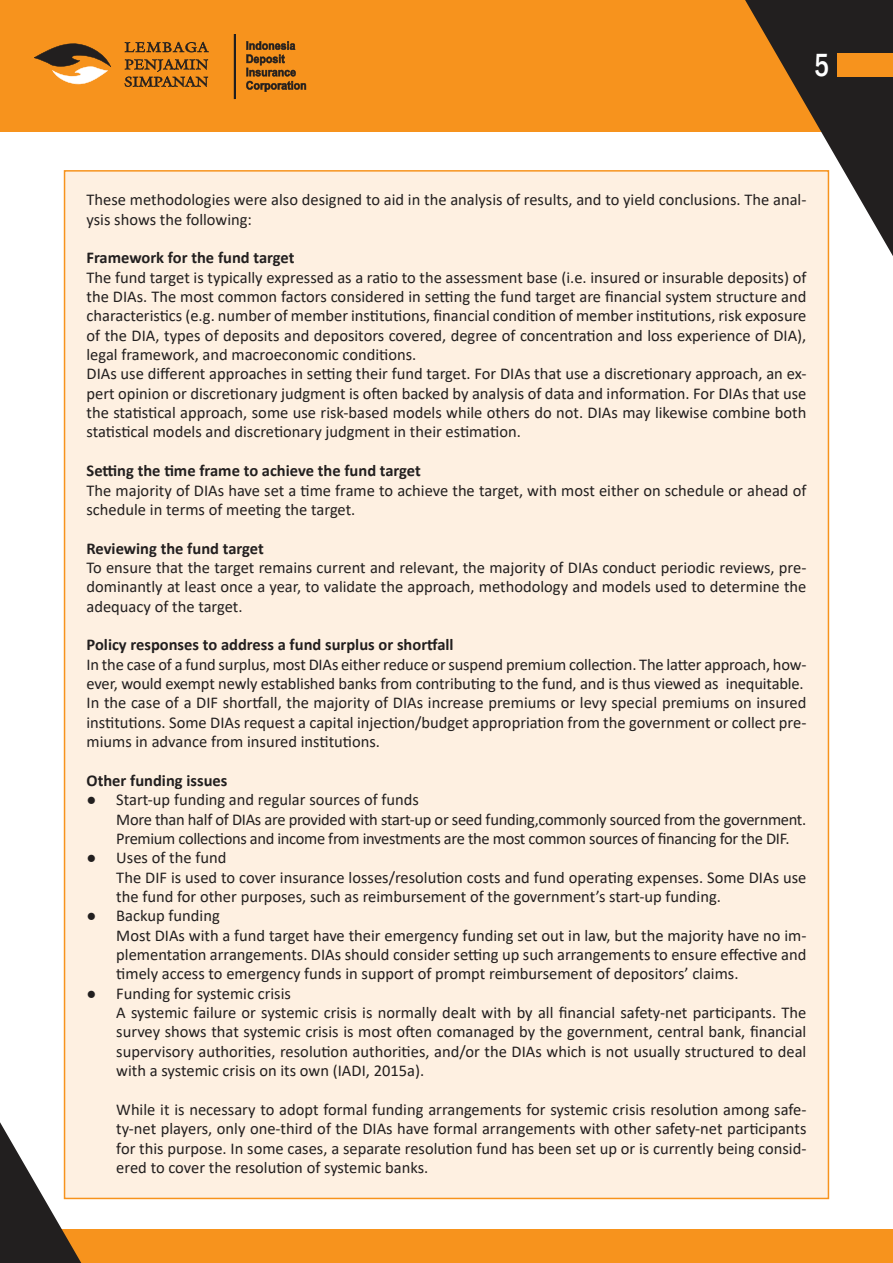
<style>
.page{position:relative;width:893px;height:1263px;background:#fff}
.page>*{position:absolute;margin:0;border:0;box-sizing:border-box;transform-origin:0 0}
.t1{font:500 condensed 33px "Franklin Gothic";color:#fff;scale:.9 1}
.t2{font:16.5px/19.4px "Calibri";color:#221f1f}
.t3{font:16.5px/19.4px "Calibri";letter-spacing:-.02em;color:#221f1f}
.t4{font:700 16.5px "Calibri";color:#221f1f}
</style>
<div class="page">
<div style="left:0;top:0;width:893px;height:132px;background:#f7931d"></div>
<svg style="left:124px;top:42px;width:85px;height:45px"></svg>
<svg style="left:234px;top:34px;width:2px;height:65px"></svg>
<svg style="left:246px;top:41px;width:60px;height:51px"></svg>
<svg style="left:34px;top:43px;width:77px;height:42px"></svg>
<svg style="left:745px;top:0;width:148px;height:293px;fill:#221f1f"></svg>
<div style="left:838px;top:53px;width:55px;height:23px;background:#f7931d"></div>
<div style="left:0;top:1229px;width:893px;height:34px;background:#f7931d"></div>
<svg style="left:0;top:1085px;width:94px;height:178px"></svg>
<div style="left:65px;top:171px;width:763px;height:1027px;background:#fef0e1"></div>
<h1 class="t1" style="left:814px;top:46px;width:18px">5</h1>
<p class="t2" style="left:87px;top:190px;width:721px">These methodologies were also designed to aid in the analysis of results, and to yield conclusions. The anal&shy;ysis shows the following:</p>
<p class="t4" style="left:87px;top:252px;width:209px">Framework for the fund target</p>
<p class="t2" style="left:87px;top:267px;width:721px">The fund target is typically expressed as a ra琀椀o to the assessment base (i.e. insured or insurable deposits) of the DIAs. The most common factors considered in se琀紀ng the fund target are 昀椀nancial system structure and characteris琀椀cs (e.g. number of member ins琀椀tu琀椀ons, 昀椀nancial condi琀椀on of member ins琀椀tu琀椀ons, risk exposure of the DIA, types of deposits and depositors covered, degree of concentra琀椀on and loss experience of DIA), legal framework, and macroeconomic condi琀椀ons.<br>DIAs use di昀昀erent approaches in se琀紀ng their fund target. For DIAs that use a discre琀椀onary approach, an ex&shy;pert opinion or discre琀椀onary judgment is o昀琀en backed by analysis of data and informa琀椀on. For DIAs that use the sta琀椀s琀椀cal approach, some use risk-based models while others do not. DIAs may likewise combine both sta琀椀s琀椀cal models and discre琀椀onary judgment in their es琀椀ma琀椀on.</p>
<p class="t4" style="left:87px;top:459px;width:336px">Se琀紀ng the 琀椀me frame to achieve the fund target</p>
<p class="t2" style="left:87px;top:480px;width:721px">The majority of DIAs have set a 琀椀me frame to achieve the target, with most either on schedule or ahead of schedule in terms of mee琀椀ng the target.</p>
<p class="t4" style="left:87px;top:536px;width:179px">Reviewing the fund target</p>
<p class="t2" style="left:87px;top:557px;width:721px;text-align:justify">To ensure that the target remains current and relevant, the majority of DIAs conduct periodic reviews, pre&shy;dominantly at least once a year, to validate the approach, methodology and models used to determine the adequacy of the target.</p>
<p class="t4" style="left:87px;top:633px;width:369px">Policy responses to address a fund surplus or shor琀昀all</p>
<p class="t2" style="left:87px;top:654px;width:721px">In the case of a fund surplus, most DIAs either reduce or suspend premium collec琀椀on. The la琀琀er approach, how&shy;ever, would exempt newly established banks from contribu琀椀ng to the fund, and is thus viewed as inequitable.<br>In the case of a DIF shor琀昀all, the majority of DIAs increase premiums or levy special premiums on insured ins琀椀tu琀椀ons. Some DIAs request a capital injec琀椀on/budget appropria琀椀on from the government or collect pre&shy;miums in advance from insured ins琀椀tu琀椀ons.</p>
<p class="t4" style="left:87px;top:769px;width:142px">Other funding issues</p>
<p class="t3" style="left:116px;top:789px;width:691px;text-indent:-30px">● Start-up funding and regular sources of funds<br>More than half of DIAs are provided with start-up or seed funding,commonly sourced from the government.<br>Premium collec琀椀ons and income from investments are the most common sources of 昀椀nancing for the DIF.</p>
<p class="t2" style="left:116px;top:848px;width:692px;text-indent:-30px">● Uses of the fund<br>The DIF is used to cover insurance losses/resolu琀椀on costs and fund opera琀椀ng expenses. Some DIAs use the fund for other purposes, such as reimbursement of the government’s start-up funding.</p>
<p class="t2" style="left:116px;top:906px;width:692px;text-indent:-30px">● Backup funding<br>Most DIAs with a fund target have their emergency funding set out in law, but the majority have no im&shy;plementa琀椀on arrangements. DIAs should consider se琀紀ng up such arrangements to ensure e昀昀ec琀椀ve and琀椀mely access to emergency funds in support of prompt reimbursement of depositors’ claims.</p>
<p class="t2" style="left:116px;top:983px;width:692px;text-indent:-30px">● Funding for systemic crisis<br>A systemic failure or systemic crisis is normally dealt with by all 昀椀nancial safety-net par琀椀cipants. The survey shows that systemic crisis is most o昀琀en comanaged by the government, central bank, 昀椀nancial supervisory authori琀椀es, resolu琀椀on authori琀椀es, and/or the DIAs which is not usually structured to deal with a systemic crisis on its own (IADI, 2015a).</p>
<p class="t2" style="left:116px;top:1099px;width:692px;text-align:justify">While it is necessary to adopt formal funding arrangements for systemic crisis resolu琀椀on among safe&shy;ty-net players, only one-third of the DIAs have formal arrangements with other safety-net par琀椀cipants for this purpose. In some cases, a separate resolu琀椀on fund has been set up or is currently being consid&shy;ered to cover the resolu琀椀on of systemic banks.</p>
</div>
